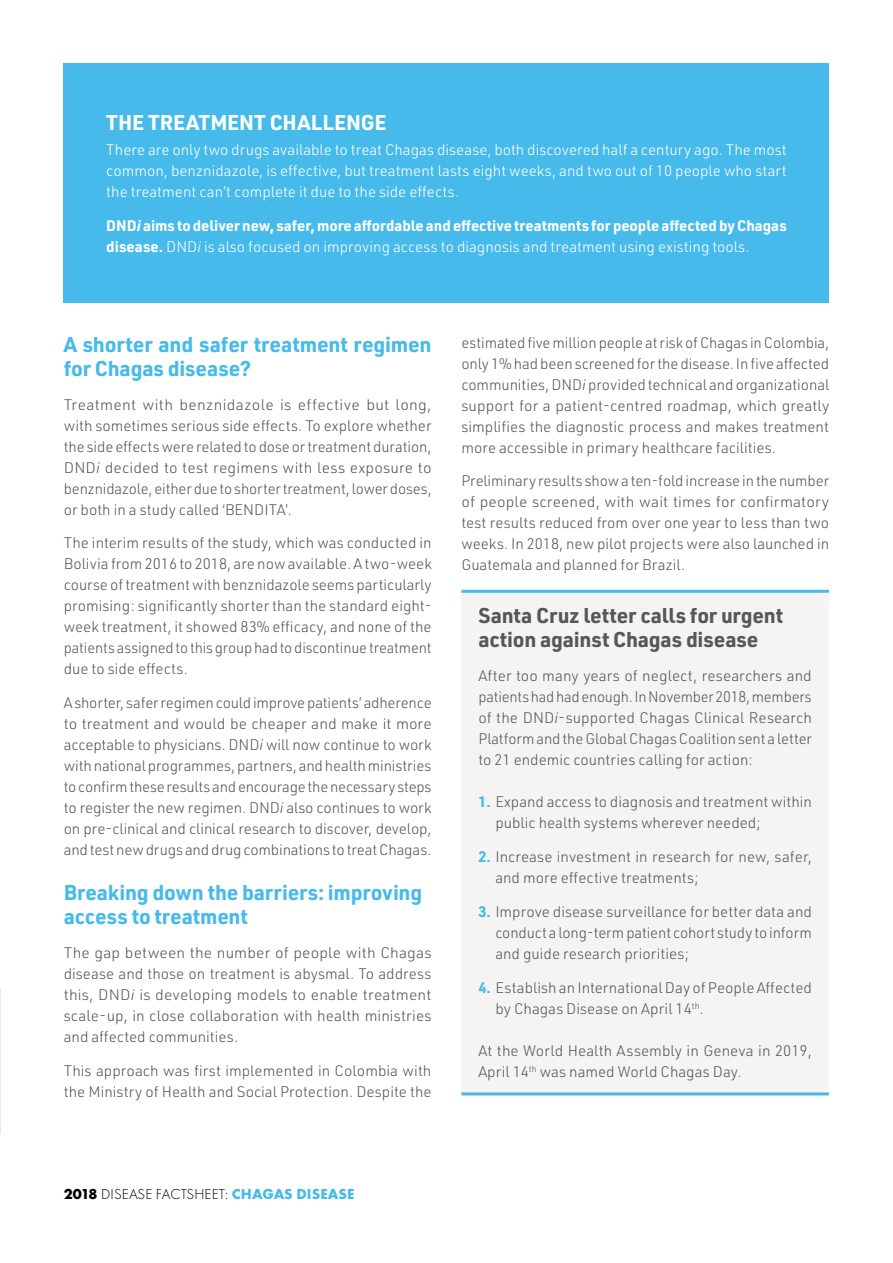
<style>
.page{position:relative;width:893px;height:1263px;background:#fff}
.page>*{position:absolute;margin:0;border:0;box-sizing:border-box;transform-origin:0 0}
.Box_2_Titre{font:700 21px/24px "URWDIN";letter-spacing:-.005em;color:#575756}
.Titre_1{font:700 21px/24px "URWDIN";letter-spacing:-.005em;color:#47baec}
.Body{font:700 21px/24px "URWDIN";letter-spacing:-.005em;color:#47baec}
.Box_1_Titre{font:700 21px "URWDIN";color:#fff}
.Body-2{font:300 15px/21px "URWDIN";color:#575756;text-align:justify}
.Box_2_Body{font:300 15px/21px "URWDIN";color:#575756;text-align:justify}
.Box_1_Body{font:300 15px/21px "URWDIN";color:#fff;text-align:justify}
.Box_1_Body-2{font:700 15px/21px "URWDIN";color:#fff}
.bullets{font:300 15px "Futura PT";letter-spacing:.01em;color:#000}
.s1{font-style:italic}
.s2{font-weight:300}
.s3{font-weight:300;font-style:italic}
.s4{font-weight:700;color:#47baec}
.s5{font-weight:700}
</style>
<div class="page">
<div style="left:461px;top:591px;width:368px;height:503px;background:#f6f4f2"></div>
<hr style="left:461px;top:590px;width:368px;height:3px;background:#47baec">
<hr style="left:461px;top:1092px;width:368px;height:3px;background:#47baec">
<div style="left:64px;top:64px;width:765px;height:239px;background:#47baec"></div>
<p class="Box_1_Titre" style="left:106px;top:108px;width:282px">THE TREATMENT CHALLENGE</p>
<p class="Box_1_Body" style="left:106px;top:139px;width:682px">There are only two drugs available to treat Chagas disease, both discovered half a century ago. The most common, benznidazole, is effective, but treatment lasts eight weeks, and two out of 10 people who start the treatment can’t complete it due to the side effects.</p>
<p class="Box_1_Body-2" style="left:106px;top:214px;width:682px">DND<span class="s1">i</span> aims to deliver new, safer, more affordable and effective treatments for people affected by Chagas disease. <span class="s2">DND</span><span class="s3">i</span> <span class="s2">is also focused on improving access to diagnosis and treatment using existing tools.</span></p>
<p class="Body" style="left:64px;top:331px;width:369px">A shorter and safer treatment regimen for Chagas disease?</p>
<p class="Body-2" style="left:64px;top:393px;width:369px">Treatment with benznidazole is effective but long, with sometimes serious side effects. To explore whether the side effects were related to dose or treatment duration, DND<span class="s1">i</span> decided to test regimens with less exposure to benznidazole, either due to shorter treatment, lower doses, or both in a study called ‘BENDITA’.</p>
<p class="Body-2" style="left:64px;top:532px;width:370px">The interim results of the study, which was conducted in Bolivia from 2016 to 2018, are now available. A two-week course of treatment with benznidazole seems particularly promising: significantly shorter than the standard eight&shy;week treatment, it showed 83% efficacy, and none of the patients assigned to this group had to discontinue treatment due to side effects.</p>
<p class="Body-2" style="left:64px;top:692px;width:369px">A shorter, safer regimen could improve patients’ adherence to treatment and would be cheaper and make it more acceptable to physicians. DND<span class="s1">i</span> will now continue to work with national programmes, partners, and health ministries to confirm these results and encourage the necessary steps to register the new regimen. DND<span class="s1">i</span> also continues to work on pre-clinical and clinical research to discover, develop, and test new drugs and drug combinations to treat Chagas.</p>
<p class="Titre_1" style="left:64px;top:880px;width:360px">Breaking down the barriers: improving access to treatment</p>
<p class="Body-2" style="left:64px;top:942px;width:369px">The gap between the number of people with Chagas disease and those on treatment is abysmal. To address this, DND<span class="s1">i</span> is developing models to enable treatment scale-up, in close collaboration with health ministries and affected communities.</p>
<p class="Body-2" style="left:64px;top:1060px;width:369px">This approach was first implemented in Colombia with the Ministry of Health and Social Protection. Despite the</p>
<p class="Body-2" style="left:461px;top:331px;width:369px">estimated five million people at risk of Chagas in Colombia, only 1% had been screened for the disease. In five affected communities, DND<span class="s1">i</span> provided technical and organizational support for a patient-centred roadmap, which greatly simplifies the diagnostic process and makes treatment more accessible in primary healthcare facilities.</p>
<p class="Body-2" style="left:461px;top:470px;width:369px">Preliminary results show a ten-fold increase in the number of people screened, with wait times for confirmatory test results reduced from over one year to less than two weeks. In 2018, new pilot projects were also launched in Guatemala and planned for Brazil.</p>
<p class="Box_2_Titre" style="left:478px;top:603px;width:306px">Santa Cruz letter calls for urgent action against Chagas disease</p>
<p class="Box_2_Body" style="left:478px;top:665px;width:335px">After too many years of neglect, researchers and patients had had enough. In November 2018, members of the DND<span class="s1">i</span>-supported Chagas Clinical Research Platform and the Global Chagas Coalition sent a letter to 21 endemic countries calling for action:</p>
<p class="Body-2" style="left:495px;top:791px;width:318px;text-indent:-17px"><span class="s4">1.</span> Expand access to diagnosis and treatment within public health systems wherever needed;</p>
<p class="Body-2" style="left:495px;top:846px;width:318px;text-indent:-17px"><span class="s4">2.</span> Increase investment in research for new, safer, and more effective treatments;</p>
<p class="Body-2" style="left:495px;top:900px;width:318px;text-indent:-17px"><span class="s4">3.</span> Improve disease surveillance for better data and conduct a long-term patient cohort study to inform and guide research priorities;</p>
<p class="Body-2" style="left:495px;top:976px;width:318px;text-indent:-17px"><span class="s4">4.</span> Establish an International Day of People Affected by Chagas Disease on April 14<sup>th</sup>.</p>
<p class="Box_2_Body" style="left:478px;top:1040px;width:335px">At the World Health Assembly in Geneva in 2019,<br>April 14<sup>th</sup> was named World Chagas Day.</p>
<p class="bullets" style="left:64px;top:1185px;width:292px"><span class="s5">2018</span> DISEASE FACTSHEET: <span class="s4">CHAGAS DISEASE</span></p>
</div>
